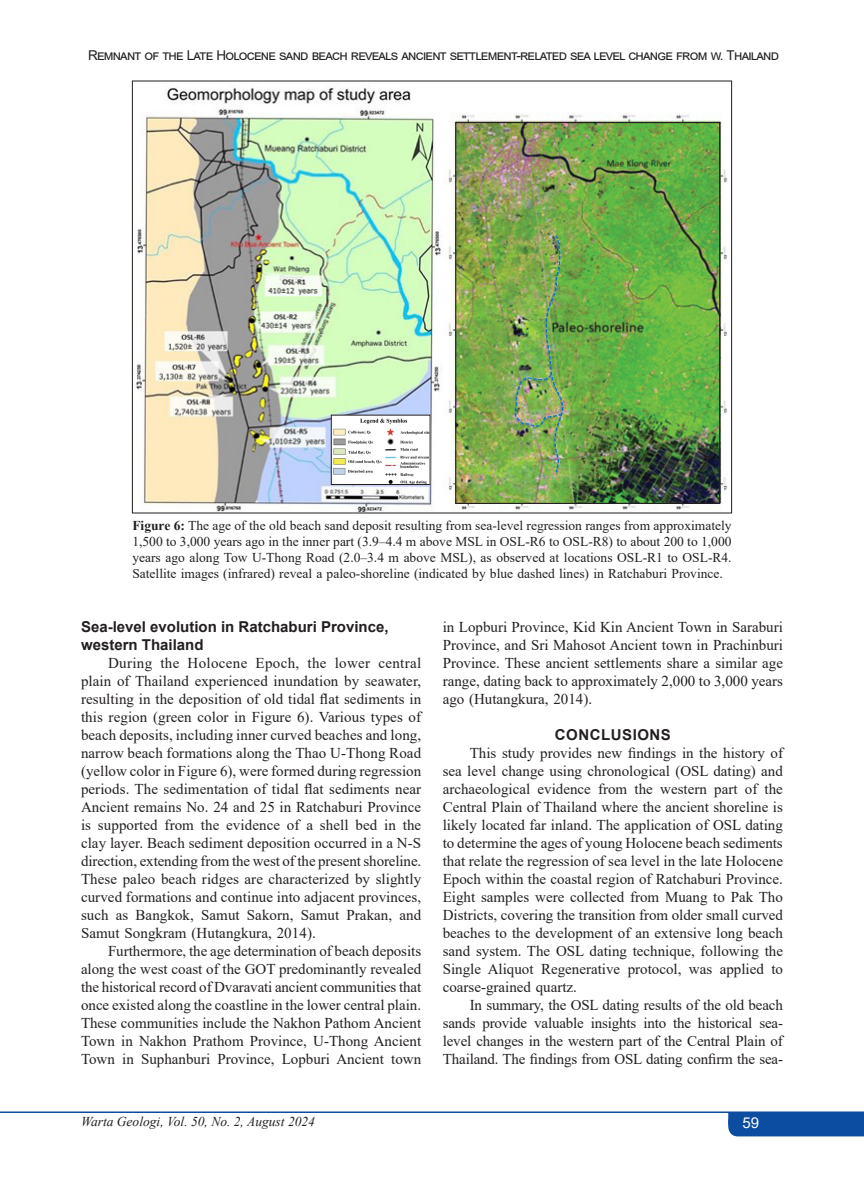
<style>
.page{position:relative;width:864px;height:1188px;background:#fff}
.page>*{position:absolute;margin:0;border:0;box-sizing:border-box;transform-origin:0 0}
.Body_text{font:15px/18px "Times New Roman";color:#231f20;text-align:justify}
.Subhead_1{font:700 15px/18px "Arial";color:#231f20}
.Heading{font:700 15px "Arial";letter-spacing:.035em;color:#231f20}
.t1{font:15px "Arial";color:#fff}
.t2{font:13.5px/16.2px "Times New Roman";color:#231f20;text-align:justify}
.t3{font:13.5px "Arial";letter-spacing:-.055em;color:#231f20}
.t4{font:italic 13.5px "Times New Roman";color:#231f20}
.s1{font-weight:700}
</style>
<div class="page">
<div style="left:728px;top:1113px;width:136px;height:23px;background:#0d4da1"></div>
<hr style="left:0;top:1111px;width:864px;height:2px;background:#0d4da1">
<img style="left:136px;top:87px;width:592px;height:424px">
<img style="left:333px;top:417px;width:95px;height:66px">
<div style="left:331px;top:415px;width:99px;height:70px;border:1px solid #231f20"></div>
<img style="left:457px;top:124px;width:261px;height:378px">
<div style="left:455px;top:122px;width:265px;height:382px;border:1px solid #231f20"></div>
<p class="t3" style="left:88px;top:46px;width:693px">Remnant of the Late Holocene sand beach reveals ancient settlement-related sea level change from w. Thailand</p>
<p class="t2" style="left:132px;top:517px;width:601px"><span class="s1">Figure 6:</span> The age of the old beach sand deposit resulting from sea-level regression ranges from approximately 1,500 to 3,000 years ago in the inner part (3.9–4.4 m above MSL in OSL-R6 to OSL-R8) to about 200 to 1,000 years ago along Tow U-Thong Road (2.0–3.4 m above MSL), as observed at locations OSL-R1 to OSL-R4.<br>Satellite images (infrared) reveal a paleo-shoreline (indicated by blue dashed lines) in Ratchaburi Province.</p>
<p class="Subhead_1" style="left:81px;top:618px;width:309px">Sea-level evolution in Ratchaburi Province, western Thailand</p>
<p class="Body_text" style="left:81px;top:654px;width:342px;text-indent:27px">During the Holocene Epoch, the lower central plain of Thailand experienced inundation by seawater, resulting in the deposition of old tidal flat sediments in this region (green color in Figure 6). Various types of beach deposits, including inner curved beaches and long, narrow beach formations along the Thao U-Thong Road (yellow color in Figure 6), were formed during regression periods. The sedimentation of tidal flat sediments near Ancient remains No. 24 and 25 in Ratchaburi Province is supported from the evidence of a shell bed in the clay layer. Beach sediment deposition occurred in a N-S direction, extending from the west of the present shoreline.<br>These paleo beach ridges are characterized by slightly curved formations and continue into adjacent provinces, such as Bangkok, Samut Sakorn, Samut Prakan, and Samut Songkram (Hutangkura, 2014).</p>
<p class="Body_text" style="left:81px;top:942px;width:342px;text-indent:27px">Furthermore, the age determination of beach deposits along the west coast of the GOT predominantly revealed the historical record of Dvaravati ancient communities that once existed along the coastline in the lower central plain.<br>These communities include the Nakhon Pathom Ancient Town in Nakhon Prathom Province, U-Thong Ancient Town in Suphanburi Province, Lopburi Ancient town</p>
<p class="Body_text" style="left:443px;top:617px;width:342px">in Lopburi Province, Kid Kin Ancient Town in Saraburi Province, and Sri Mahosot Ancient town in Prachinburi Province. These ancient settlements share a similar age range, dating back to approximately 2,000 to 3,000 years ago (Hutangkura, 2014).</p>
<p class="Heading" style="left:555px;top:724px;width:118px">CONCLUSIONS</p>
<p class="Body_text" style="left:443px;top:743px;width:342px;text-indent:27px">This study provides new findings in the history of sea level change using chronological (OSL dating) and archaeological evidence from the western part of the Central Plain of Thailand where the ancient shoreline is likely located far inland. The application of OSL dating to determine the ages of young Holocene beach sediments that relate the regression of sea level in the late Holocene Epoch within the coastal region of Ratchaburi Province.<br>Eight samples were collected from Muang to Pak Tho Districts, covering the transition from older small curved beaches to the development of an extensive long beach sand system. The OSL dating technique, following the Single Aliquot Regenerative protocol, was applied to coarse-grained quartz.</p>
<p class="Body_text" style="left:443px;top:995px;width:342px;text-indent:27px">In summary, the OSL dating results of the old beach sands provide valuable insights into the historical sea&shy;level changes in the western part of the Central Plain of Thailand. The findings from OSL dating confirm the sea-</p>
<p class="t4" style="left:81px;top:1113px;width:236px">Warta Geologi, Vol. 50, No. 2, August 2024</p>
<p class="t1" style="left:742px;top:1113px;width:18px">59</p>
</div>
